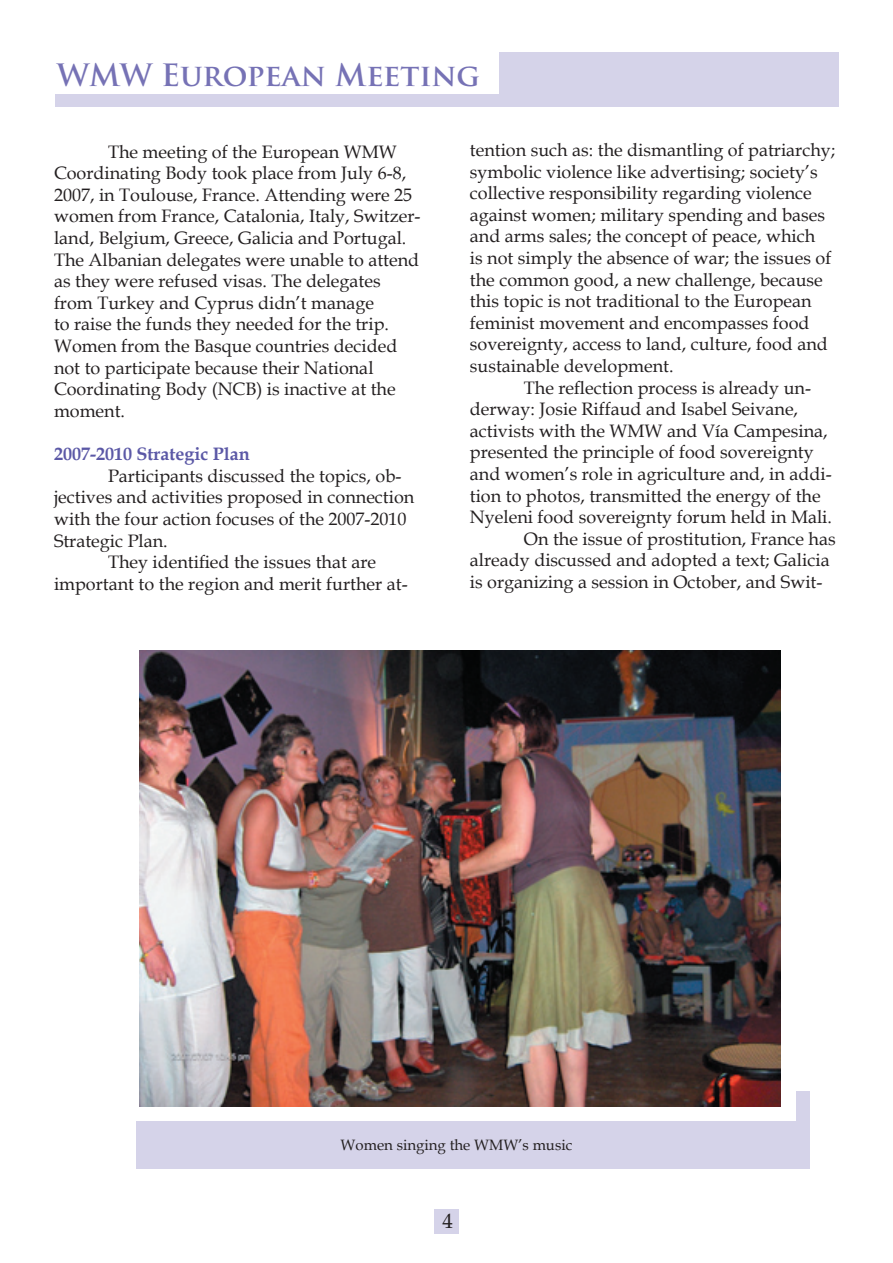
<style>
.page{position:relative;width:893px;height:1263px;background:#fff}
.page>*{position:absolute;margin:0;border:0;box-sizing:border-box;transform-origin:0 0}
.t1{font:700 30px "Trajan Pro";color:#7672b5}
.t2{font:21px "Book Antiqua";color:#231f20}
.t3{font:18px/21.6px "Book Antiqua";color:#231f20}
.t4{font:700 18px "Book Antiqua";color:#5b58a6}
.t5{font:15px "Book Antiqua";color:#231f20}
</style>
<div class="page">
<div style="left:136px;top:1091px;width:673px;height:78px;background:#d5d3e9"></div>
<div style="left:121px;top:1057px;width:674px;height:64px;background:#fff"></div>
<div style="left:55px;top:52px;width:784px;height:55px;background:#d5d3e9"></div>
<div style="left:32px;top:44px;width:467px;height:50px;background:#fff"></div>
<div style="left:434px;top:1209px;width:25px;height:24px;background:#d5d3e9"></div>
<img style="left:139px;top:651px;width:641px;height:455px">
<h1 class="t1" style="left:57px;top:56px;width:425px">WMW European Meeting</h1>
<p class="t3" style="left:54px;top:140px;width:368px;text-indent:54px">The meeting of the European WMW Coordinating Body took place from July 6-8, 2007, in Toulouse, France. Attending were 25 women from France, Catalonia, Italy, Switzer&shy;land, Belgium, Greece, Galicia and Portugal.<br>The Albanian delegates were unable to attend as they were refused visas. The delegates from Turkey and Cyprus didn’t manage<br>to raise the funds they needed for the trip.<br>Women from the Basque countries decided not to participate because their National Coordinating Body (NCB) is inactive at the moment.</p>
<p class="t4" style="left:54px;top:442px;width:197px">2007-2010 Strategic Plan</p>
<p class="t3" style="left:108px;top:464px;width:295px">Participants discussed the topics, ob-</p>
<p class="t3" style="left:54px;top:486px;width:362px">jectives and activities proposed in connection</p>
<p class="t3" style="left:54px;top:508px;width:354px">with the four action focuses of the 2007-2010</p>
<p class="t3" style="left:54px;top:529px;width:115px">Strategic Plan.</p>
<p class="t3" style="left:108px;top:551px;width:270px">They identified the issues that are</p>
<p class="t3" style="left:54px;top:572px;width:355px">important to the region and merit further at-</p>
<p class="t3" style="left:470px;top:139px;width:367px">tention such as: the dismantling of patriarchy; symbolic violence like advertising; society’s collective responsibility regarding violence against women; military spending and bases and arms sales; the concept of peace, which<br>is not simply the absence of war; the issues of the common good, a new challenge, because this topic is not traditional to the European feminist movement and encompasses food sovereignty, access to land, culture, food and sustainable development.</p>
<p class="t3" style="left:524px;top:376px;width:289px">The reflection process is already un-</p>
<p class="t3" style="left:470px;top:398px;width:330px">derway: Josie Riffaud and Isabel Seivane,</p>
<p class="t3" style="left:470px;top:419px;width:359px">activists with the WMW and Vía Campesina,</p>
<p class="t3" style="left:470px;top:441px;width:345px">presented the principle of food sovereignty</p>
<p class="t3" style="left:470px;top:463px;width:363px">and women’s role in agriculture and, in addi-</p>
<p class="t3" style="left:470px;top:484px;width:352px">tion to photos, transmitted the energy of the</p>
<p class="t3" style="left:470px;top:506px;width:364px">Nyeleni food sovereignty forum held in Mali.</p>
<p class="t3" style="left:524px;top:527px;width:313px">On the issue of prostitution, France has</p>
<p class="t3" style="left:470px;top:549px;width:361px">already discussed and adopted a text; Galicia</p>
<p class="t3" style="left:470px;top:571px;width:354px">is organizing a session in October, and Swit-</p>
<p class="t5" style="left:341px;top:1134px;width:233px">Women singing the WMW’s music</p>
<p class="t2" style="left:442px;top:1206px;width:12px">4</p>
</div>
